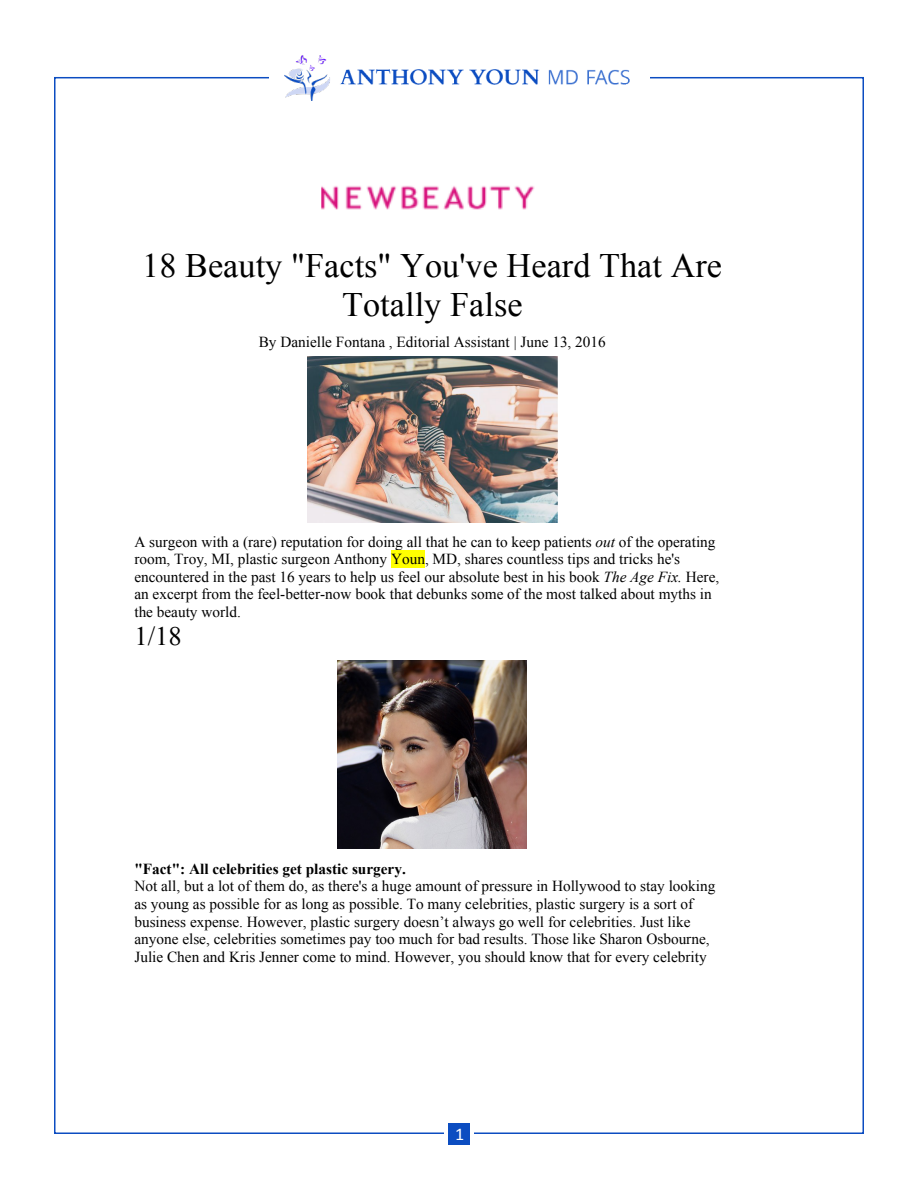
<style>
.page{position:relative;width:918px;height:1188px;background:#fff}
.page>*{position:absolute;margin:0;border:0;box-sizing:border-box;transform-origin:0 0}
.t1{font:34.2px/39.5px "Times New Roman";color:#000;text-align:center}
.t2{font:26.55px "Times New Roman";color:#000}
.t3{font:18px "Calibri";color:#fff}
.t4{font:15.3px/17.5px "Times New Roman";color:#000}
.s1{font-style:italic}
.s2{font-weight:700}
</style>
<div class="page">
<img style="left:284px;top:55px;width:346px;height:46px">
<div style="left:448px;top:1123px;width:22px;height:22px;background:#0c4dc1"></div>
<div style="left:391px;top:550px;width:34px;height:18px;background:#ff0"></div>
<img style="left:321px;top:185px;width:214px;height:25px">
<img style="left:307px;top:356px;width:250px;height:167px">
<img style="left:338px;top:661px;width:188px;height:188px">
<p class="t1" style="left:142px;top:245px;width:581px">18 Beauty "Facts" You've Heard That Are<br>Totally False</p>
<p class="t4" style="left:259px;top:333px;width:349px">By Danielle Fontana , Editorial Assistant | June 13, 2016</p>
<p class="t4" style="left:134px;top:532px;width:586px">A surgeon with a (rare) reputation for doing all that he can to keep patients <span class="s1">out</span> of the operating room, Troy, MI, plastic surgeon Anthony Youn, MD, shares countless tips and tricks he's encountered in the past 16 years to help us feel our absolute best in his book <span class="s1">The Age Fix.</span> Here, an excerpt from the feel-better-now book that debunks some of the most talked about myths in the beauty world.</p>
<p class="t2" style="left:134px;top:618px;width:49px">1/18</p>
<p class="t4" style="left:134px;top:860px;width:582px"><span class="s2">"Fact": All celebrities get plastic surgery.<br></span>Not all, but a lot of them do, as there's a huge amount of pressure in Hollywood to stay looking as young as possible for as long as possible. To many celebrities, plastic surgery is a sort of business expense. However, plastic surgery doesn’t always go well for celebrities. Just like anyone else, celebrities sometimes pay too much for bad results. Those like Sharon Osbourne, Julie Chen and Kris Jenner come to mind. However, you should know that for every celebrity</p>
<p class="t3" style="left:455px;top:1123px;width:11px">1</p>
</div>
